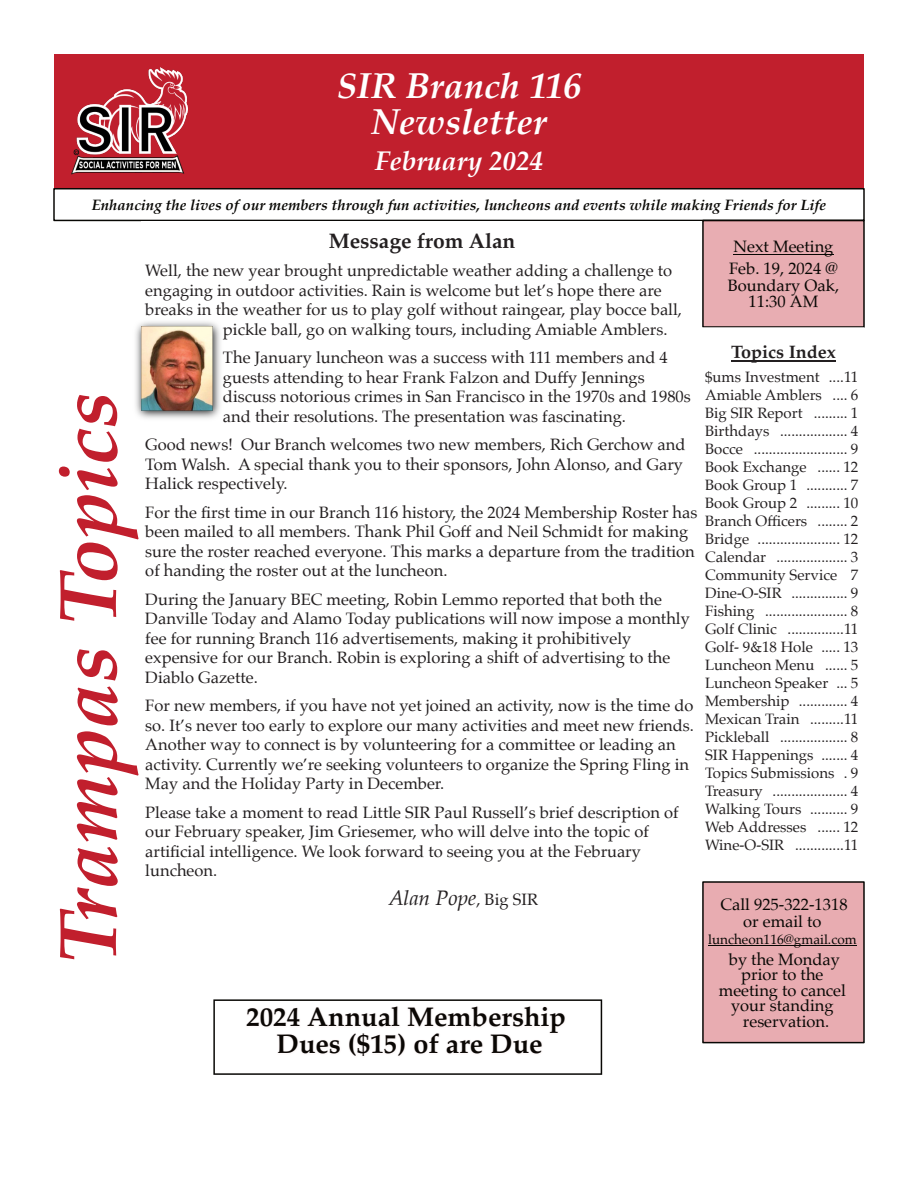
<style>
.page{position:relative;width:918px;height:1188px;background:#fff}
.page>*{position:absolute;margin:0;border:0;box-sizing:border-box;transform-origin:0 0}
.t1{font:italic 700 82.5px "Palatino";color:#c11f2d}
.t2{font:italic 700 36px/36px "Palatino";color:#fff;text-align:center}
.t3{font:700 27px/27px "Palatino";color:#080704;text-align:center}
.t4{font:italic 700 27px "Palatino";color:#fff}
.t5{font:700 21px "Palatino";color:#231f20}
.t6{font:italic 21px "Palatino";color:#231f20}
.t7{font:700 18px "Palatino";color:#231f20}
.t8{font:16.5px/19.5px "Palatino";color:#231f20}
.t9{font:16.5px/14.9px "Palatino";color:#080704;text-align:center}
.t10{font:15px/18px "Palatino";color:#231f20;text-align:justify}
.t11{font:italic 700 15px "Palatino";color:#080704}
.t12{font:13.5px "Palatino";color:#080704}
.s1{font-style:normal;font-size:16.5px}
</style>
<div class="page">
<div style="left:54px;top:54px;width:810px;height:135px;background:#c11f2d"></div>
<img style="left:71px;top:68px;width:117px;height:107px">
<div style="left:53px;top:188px;width:812px;height:33px;background:#fff;border:2px solid #080704"></div>
<div style="left:702px;top:220px;width:163px;height:108px;background:#e8adb2;border:2px solid #080704"></div>
<hr style="left:733px;top:254px;width:100px;height:1px;background:#080704">
<div style="left:703px;top:327px;width:161px;height:44px;background:#fff"></div>
<hr style="left:731px;top:360px;width:105px;height:1px;background:#231f20">
<div style="left:702px;top:881px;width:163px;height:162px;background:#e8acb1;border:2px solid #080704"></div>
<hr style="left:708px;top:945px;width:149px;height:1px;background:#080704">
<img style="left:135px;top:321px;width:86px;height:98px">
<img style="left:141px;top:327px;width:71px;height:83px">
<svg style="left:213px;top:999px;width:389px;height:76px"></svg>
<h2 class="t2" style="left:337px;top:71px;width:246px">SIR Branch 116<br>Newsletter</h2>
<h3 class="t4" style="left:375px;top:148px;width:170px">February 2024</h3>
<p class="t11" style="left:92px;top:198px;width:736px">Enhancing the lives of our members through fun activities, luncheons and events while making Friends for Life</p>
<p class="t5" style="left:329px;top:231px;width:188px">Message from Alan</p>
<p class="t8" style="left:145px;top:262px;width:528px">Well, the new year brought unpredictable weather adding a challenge to</p>
<p class="t8" style="left:145px;top:282px;width:518px">engaging in outdoor activities. Rain is welcome but let’s hope there are</p>
<p class="t8" style="left:145px;top:301px;width:538px">breaks in the weather for us to play golf without raingear, play bocce ball,</p>
<p class="t8" style="left:223px;top:321px;width:446px">pickle ball, go on walking tours, including Amiable Amblers.</p>
<p class="t8" style="left:223px;top:349px;width:469px">The January luncheon was a success with 111 members and 4 guests attending to hear Frank Falzon and Duffy Jennings discuss notorious crimes in San Francisco in the 1970s and 1980s and their resolutions. The presentation was fascinating.</p>
<p class="t8" style="left:145px;top:436px;width:542px">Good news! Our Branch welcomes two new members, Rich Gerchow and<br>Tom Walsh. A special thank you to their sponsors, John Alonso, and Gary<br>Halick respectively.</p>
<p class="t8" style="left:145px;top:504px;width:554px">For the first time in our Branch 116 history, the 2024 Membership Roster has been mailed to all members. Thank Phil Goff and Neil Schmidt for making sure the roster reached everyone. This marks a departure from the tradition of handing the roster out at the luncheon.</p>
<p class="t8" style="left:145px;top:591px;width:546px">During the January BEC meeting, Robin Lemmo reported that both the Danville Today and Alamo Today publications will now impose a monthly fee for running Branch 116 advertisements, making it prohibitively expensive for our Branch. Robin is exploring a shift of advertising to the Diablo Gazette.</p>
<p class="t8" style="left:145px;top:697px;width:550px">For new members, if you have not yet joined an activity, now is the time do so. It’s never too early to explore our many activities and meet new friends.<br>Another way to connect is by volunteering for a committee or leading an activity. Currently we’re seeking volunteers to organize the Spring Fling in May and the Holiday Party in December.</p>
<p class="t8" style="left:145px;top:804px;width:535px">Please take a moment to read Little SIR Paul Russell’s brief description of our February speaker, Jim Griesemer, who will delve into the topic of artificial intelligence. We look forward to seeing you at the February luncheon.</p>
<p class="t6" style="left:388px;top:888px;width:151px">Alan Pope<span class="s1">, Big SIR</span></p>
<p class="t9" style="left:729px;top:236px;width:110px;line-height:22.5px;text-align:left">Next Meeting<br>Feb. 19, 2024 @</p>
<p class="t9" style="left:728px;top:278px;width:113px;line-height:16.5px">Boundary Oak,<br>11:30 AM</p>
<p class="t7" style="left:731px;top:344px;width:106px">Topics Index</p>
<p class="t10" style="left:705px;top:369px;width:155px">$ums Investment ....11<br>Amiable Amblers .... 6<br>Big SIR Report ......... 1<br>Birthdays .................. 4<br>Bocce ......................... 9<br>Book Exchange ...... 12<br>Book Group 1 ........... 7<br>Book Group 2 ......... 10<br>Branch Officers ........ 2<br>Bridge ...................... 12<br>Calendar ................... 3<br>Community Service 7<br>Dine-O-SIR ............... 9<br>Fishing ...................... 8<br>Golf Clinic ...............11<br>Golf- 9&amp;18 Hole ..... 13<br>Luncheon Menu ...... 5<br>Luncheon Speaker ... 5<br>Membership ............. 4<br>Mexican Train .........11<br>Pickleball .................. 8<br>SIR Happenings ....... 4<br>Topics Submissions . 9<br>Treasury .................... 4<br>Walking Tours .......... 9<br>Web Addresses ...... 12<br>Wine-O-SIR .............11</p>
<h1 class="t1" style="left:48px;top:964px;width:574px;rotate:-90deg">Trampas Topics</h1>
<p class="t9" style="left:720px;top:896px;width:129px;line-height:17.9px">Call 925-322-1318 or email to</p>
<p class="t12" style="left:708px;top:933px;width:150px">luncheon116@gmail.com</p>
<p class="t9" style="left:729px;top:953px;width:113px">by the Monday prior to the</p>
<p class="t9" style="left:719px;top:984px;width:129px">meeting to cancel your standing</p>
<p class="t9" style="left:743px;top:1015px;width:88px">reservation.</p>
<h3 class="t3" style="left:246px;top:1006px;width:321px">2024 Annual Membership<br>Dues ($15) of are Due</h3>
</div>
